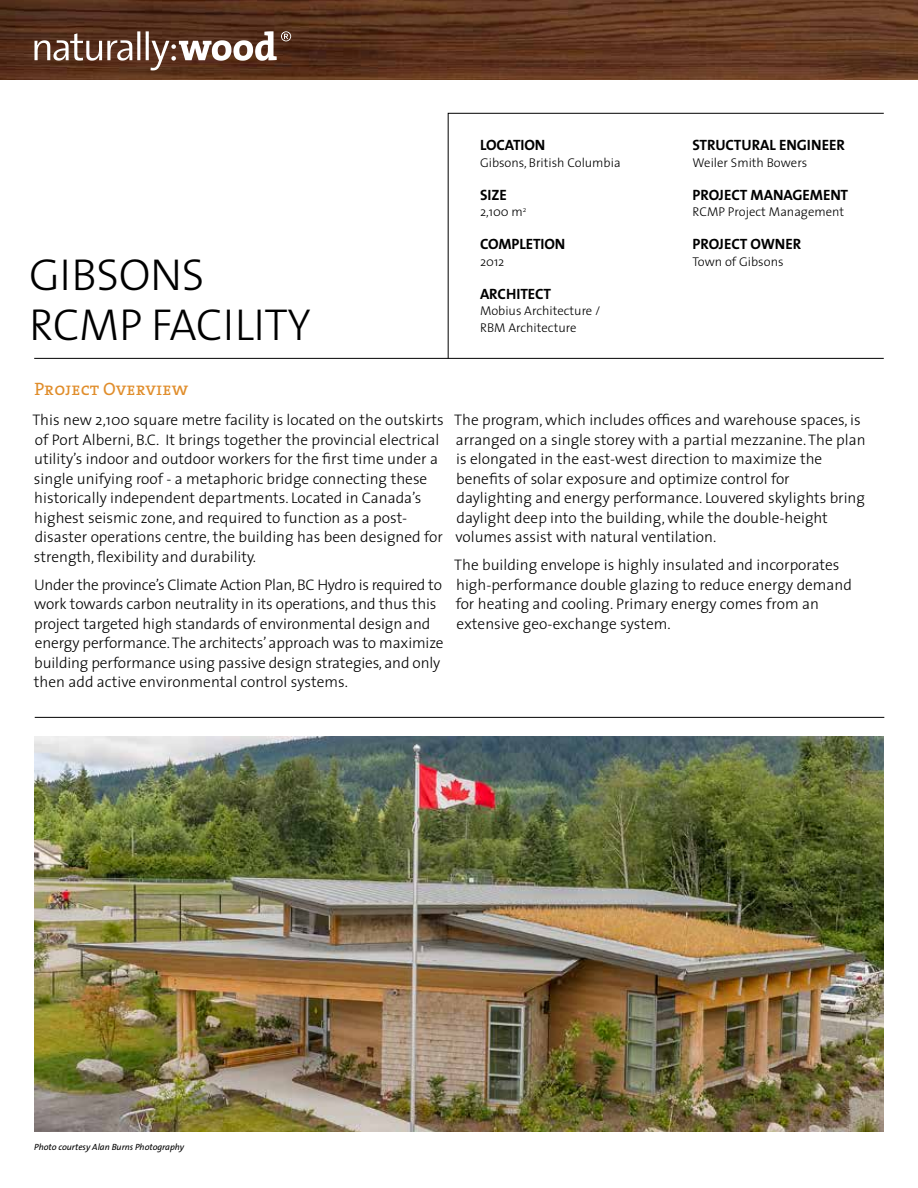
<style>
.page{position:relative;width:918px;height:1188px;background:#fff}
.page>*{position:absolute;margin:0;border:0;box-sizing:border-box;transform-origin:0 0}
.t1{font:300 45px/49.5px "The Sans";letter-spacing:-.01em;color:#000}
.t2{font:18px "The Serif Caps";color:#e08d2b}
.t3{font:300 15.3px/19.5px "The Sans";color:#000}
.t4{font:15px "The Sans Bold Caps";letter-spacing:-.005em;color:#000}
.t5{font:300 12.75px/16.5px "The Sans";color:#000}
.t6{font:italic 9px "The Sans";letter-spacing:-.005em;color:#000}
</style>
<div class="page">
<img style="left:34px;top:736px;width:850px;height:396px">
<img style="left:0;top:0;width:918px;height:79px">
<svg style="left:34px;top:31px;width:257px;height:39px"></svg>
<svg style="left:448px;top:113px;width:436px;height:245px"></svg>
<hr style="left:34px;top:358px;width:850px;height:1px;background:#000">
<hr style="left:35px;top:717px;width:849px;height:1px;background:#000">
<h1 class="t1" style="left:29px;top:249px;width:283px">GIBSONS<br>RCMP FACILITY</h1>
<p class="t4" style="left:480px;top:133px;width:67px">LOCATION</p>
<p class="t5" style="left:480px;top:154px;width:142px">Gibsons, British Columbia</p>
<p class="t4" style="left:480px;top:182px;width:28px">SIZE</p>
<p class="t5" style="left:480px;top:203px;width:48px">2,100 m<sup>2</sup></p>
<p class="t4" style="left:480px;top:232px;width:87px">COMPLETION</p>
<p class="t5" style="left:480px;top:253px;width:26px">2012</p>
<p class="t4" style="left:480px;top:281px;width:73px">ARCHITECT</p>
<p class="t5" style="left:480px;top:302px;width:122px">Mobius Architecture /<br>RBM Architecture</p>
<p class="t4" style="left:693px;top:133px;width:154px">STRUCTURAL ENGINEER</p>
<p class="t5" style="left:693px;top:154px;width:116px">Weiler Smith Bowers</p>
<p class="t4" style="left:693px;top:182px;width:157px">PROJECT MANAGEMENT</p>
<p class="t5" style="left:693px;top:203px;width:153px">RCMP Project Management</p>
<p class="t4" style="left:693px;top:232px;width:110px">PROJECT OWNER</p>
<p class="t5" style="left:693px;top:253px;width:92px">Town of Gibsons</p>
<p class="t2" style="left:34px;top:374px;width:155px">Project Overview</p>
<p class="t3" style="left:32px;top:410px;width:413px">This new 2,100 square metre facility is located on the outskirts of Port Alberni, B.C. It brings together the provincial electrical utility’s indoor and outdoor workers for the first time under a single unifying roof - a metaphoric bridge connecting these historically independent departments. Located in Canada’s highest seismic zone, and required to function as a post&shy;disaster operations centre, the building has been designed for strength, flexibility and durability.</p>
<p class="t3" style="left:34px;top:574px;width:411px">Under the province’s Climate Action Plan, BC Hydro is required to work towards carbon neutrality in its operations, and thus this project targeted high standards of environmental design and energy performance. The architects’ approach was to maximize building performance using passive design strategies, and only then add active environmental control systems.</p>
<p class="t3" style="left:454px;top:410px;width:413px">The program, which includes offices and warehouse spaces, is arranged on a single storey with a partial mezzanine. The plan is elongated in the east-west direction to maximize the benefits of solar exposure and optimize control for daylighting and energy performance. Louvered skylights bring daylight deep into the building, while the double-height volumes assist with natural ventilation.</p>
<p class="t3" style="left:454px;top:555px;width:399px">The building envelope is highly insulated and incorporates high-performance double glazing to reduce energy demand for heating and cooling. Primary energy comes from an extensive geo-exchange system.</p>
<p class="t6" style="left:34px;top:1140px;width:151px">Photo courtesy Alan Burns Photography</p>
</div>
